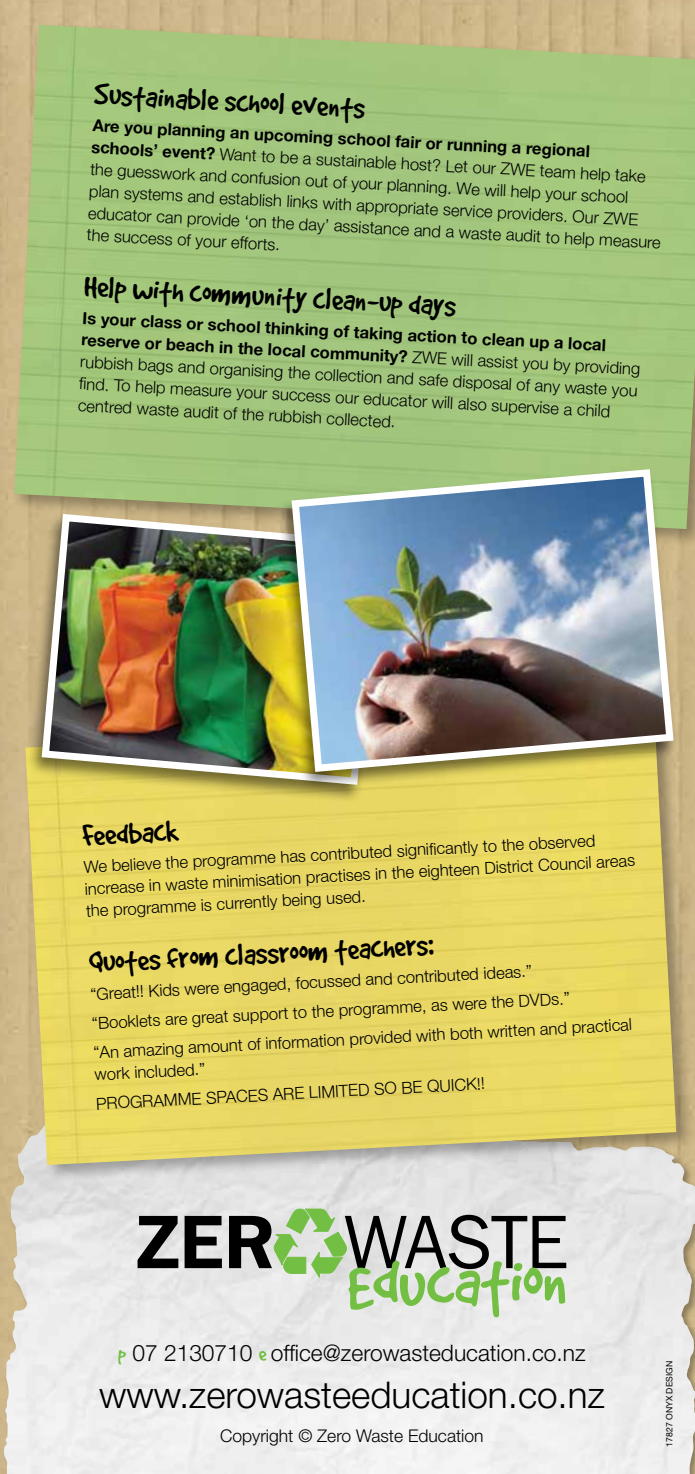
<style>
.page{position:relative;width:695px;height:1474px;background:#fff}
.page>*{position:absolute;margin:0;border:0;box-sizing:border-box;transform-origin:0 0}
.t1{font:300 36.93px "Helvetica Neue";color:#000}
.t2{font:33.25px "Good Dog Plain";color:#000}
.t3{font:300 22.75px "Helvetica Neue";color:#000}
.t4{font:300 17.5px "Helvetica Neue";color:#000}
.t5{font:300 16.62px/21.9px "Helvetica Neue";color:#000}
.t6{font:8.75px "Helvetica Neue";color:#000}
.s1{font-weight:700}
.s2{font-family:"Good Dog Plain";font-weight:400;color:#72bf44}
</style>
<div class="page">
<img style="left:0;top:0;width:694px;height:1110px">
<img style="left:14px;top:25px;width:680px;height:504px">
<img style="left:3px;top:1112px;width:691px;height:361px">
<div style="left:22px;top:711px;width:671px;height:471px;background:#000;opacity:.3"></div>
<img style="left:25px;top:714px;width:651px;height:450px">
<div style="left:27px;top:513px;width:357px;height:290px;background:#000;opacity:.5"></div>
<img style="left:38px;top:510px;width:239px;height:278px">
<div style="left:277px;top:468px;width:402px;height:323px;background:#000;opacity:.5"></div>
<img style="left:288px;top:465px;width:389px;height:310px">
<svg style="left:137px;top:1215px;width:41px;height:53px;background:#666"></svg>
<svg style="left:184px;top:1215px;width:38px;height:53px;background:#545454"></svg>
<svg style="left:229px;top:1208px;width:337px;height:109px;background:#b1beaa"></svg>
<h2 class="t2" style="left:95px;top:76px;width:272px;rotate:3deg">Sustainable school events</h2>
<p class="t5" style="left:93px;top:114px;width:575px;rotate:3deg"><span class="s1">Are you planning an upcoming school fair or running a regional<br>schools’ event?</span> Want to be a sustainable host? Let our ZWE team help take the guesswork and confusion out of your planning. We will help your school<br>plan systems and establish links with appropriate service providers. Our ZWE educator can provide ‘on the day’ assistance and a waste audit to help measure the success of your efforts.</p>
<h2 class="t2" style="left:85px;top:269px;width:373px;rotate:3deg">Help with community clean-up days</h2>
<p class="t5" style="left:83px;top:306px;width:561px;rotate:3deg"><span class="s1">Is your class or school thinking of taking action to clean up a local reserve or beach in the local community?</span> ZWE will assist you by providing rubbish bags and organising the collection and safe disposal of any waste you find. To help measure your success our educator will also supervise a child centred waste audit of the rubbish collected.</p>
<h2 class="t2" style="left:81px;top:818px;width:98px;rotate:-3deg">Feedback</h2>
<p class="t5" style="left:83px;top:855px;width:552px;rotate:-3deg">We believe the programme has contributed significantly to the observed increase in waste minimisation practises in the eighteen District Council areas the programme is currently being used.</p>
<h2 class="t2" style="left:88px;top:945px;width:346px;rotate:-3deg">Quotes from classroom teachers:</h2>
<p class="t5" style="left:90px;top:979px;width:540px;line-height:29.2px;rotate:-3deg">“Great!! Kids were engaged, focussed and contributed ideas.”<br>“Booklets are great support to the programme, as were the DVDs.”<br>“An amazing amount of information provided with both written and practical</p>
<p class="t5" style="left:94px;top:1059px;width:390px;line-height:29.2px;rotate:-3deg">work included.”<br>PROGRAMME SPACES ARE LIMITED SO BE QUICK!!</p>
<h3 class="t3" style="left:118px;top:1339px;width:469px"><span class="s2">p</span> 07 2130710 <span class="s2">e</span> office@zerowasteducation.co.nz</h3>
<h1 class="t1" style="left:99px;top:1371px;width:507px">www.zerowasteeducation.co.nz</h1>
<p class="t4" style="left:220px;top:1424px;width:265px">Copyright © Zero Waste Education</p>
<p class="t6" style="left:662px;top:1446px;width:87px;rotate:-90deg">17827 ONYX DESIGN</p>
</div>
